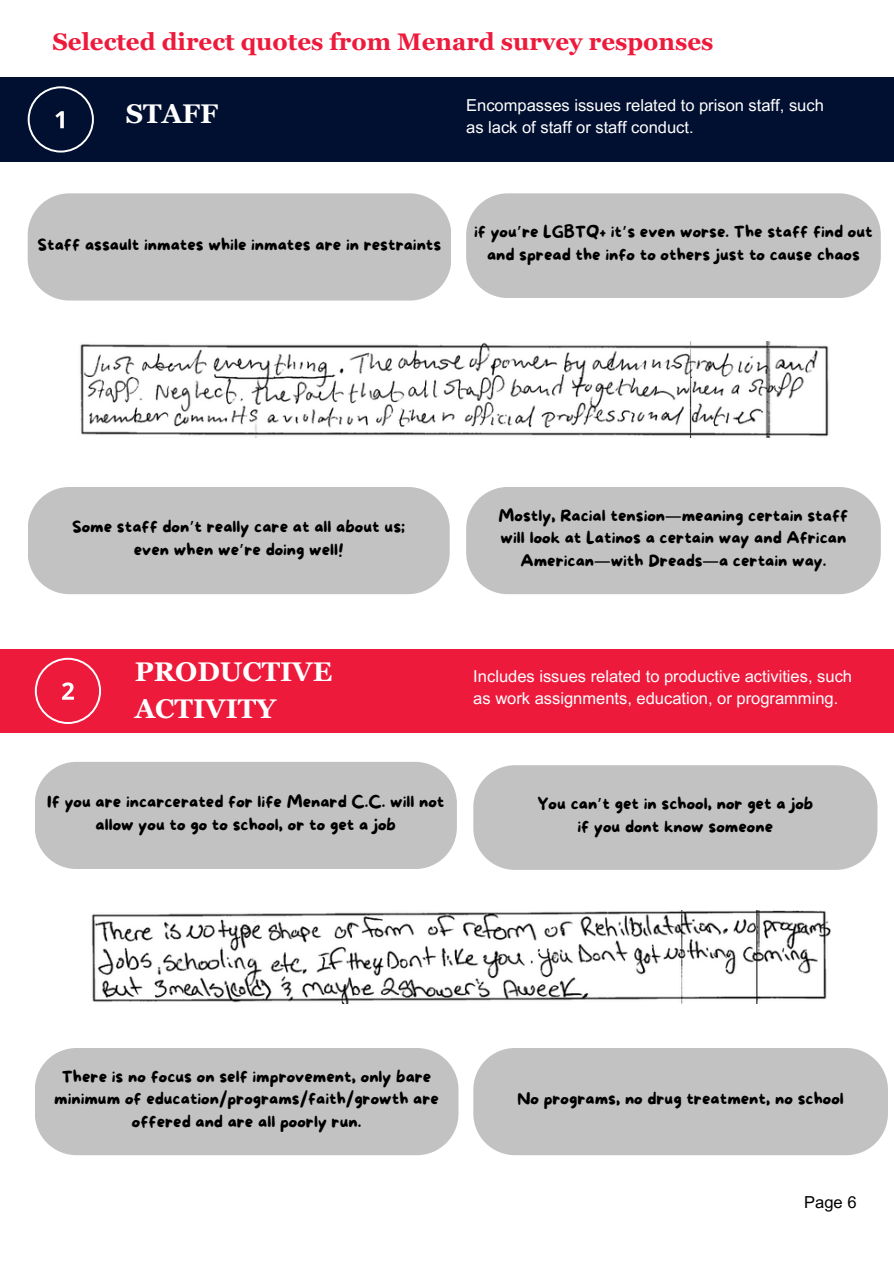
<style>
.page{position:relative;width:894px;height:1264px;background:#fff}
.page>*{position:absolute;margin:0;border:0;box-sizing:border-box;transform-origin:0 0}
.t1{font:700 27px/37.2px "Georgia Pro";color:#fff}
.t2{font:700 24px "Georgia Pro";color:#ed1a3c}
.t3{font:16.5px/22.5px "More Sugar";color:#000;text-align:center}
.t4{font:16.5px/22.5px "Arial MT Pro";color:#fff}
.t5{font:16.5px "Arial MT Pro";color:#000}
.s1{font-family:"Noto Sans Gurmukhi"}
</style>
<div class="page">
<div style="left:0;top:78px;width:893px;height:83px;background:#010f30"></div>
<svg style="left:28px;top:86px;width:66px;height:66px;background:#1c2846"></svg>
<div style="left:466px;top:193px;width:414px;height:105px;background:#c2c2c2"></div>
<div style="left:28px;top:193px;width:423px;height:107px;background:#c2c2c2"></div>
<div style="left:28px;top:487px;width:421px;height:107px;background:#c2c2c2"></div>
<div style="left:466px;top:487px;width:414px;height:107px;background:#c2c2c2"></div>
<div style="left:0;top:649px;width:893px;height:83px;background:#ed1a3c"></div>
<svg style="left:35px;top:657px;width:66px;height:67px;background:#ee3452"></svg>
<div style="left:35px;top:762px;width:421px;height:107px;background:#c2c2c2"></div>
<div style="left:473px;top:765px;width:404px;height:104px;background:#c2c2c2"></div>
<div style="left:35px;top:1048px;width:423px;height:107px;background:#c2c2c2"></div>
<div style="left:473px;top:1048px;width:414px;height:107px;background:#c2c2c2"></div>
<img style="left:80px;top:341px;width:749px;height:96px">
<img style="left:91px;top:910px;width:739px;height:93px">
<h2 class="t2" style="left:52px;top:28px;width:662px">Selected direct quotes from Menard survey responses</h2>
<h1 class="t1" style="left:126px;top:95px;width:94px">STAFF</h1>
<p class="t4" style="left:466px;top:96px;width:359px">Encompasses issues related to prison staff, such as lack of staff or staff conduct.</p>
<p class="t3" style="left:38px;top:234px;width:405px">Staff assault inmates while inmates are in restraints</p>
<p class="t3" style="left:474px;top:222px;width:400px">if you<span class="s1">’</span>re LGBTQ+ it<span class="s1">’</span>s even worse. The staff find out and spread the info to others just to cause chaos</p>
<p class="t3" style="left:72px;top:516px;width:334px">Some staff don<span class="s1">’</span>t really care at all about us; even when we<span class="s1">’</span>re doing well!</p>
<p class="t3" style="left:498px;top:505px;width:351px">Mostly, Racial tension<span class="s1">—</span>meaning certain staff will look at Latinos a certain way and African<br>American<span class="s1">—</span>with Dreads<span class="s1">—</span>a certain way.</p>
<h1 class="t1" style="left:135px;top:652px;width:199px">PRODUCTIVE<br>ACTIVITY</h1>
<p class="t4" style="left:473px;top:667px;width:380px">Includes issues related to productive activities, such as work assignments, education, or programming.</p>
<p class="t3" style="left:47px;top:791px;width:398px">If you are incarcerated for life Menard C.C. will not allow you to go to school, or to get a job</p>
<p class="t3" style="left:537px;top:793px;width:277px">You can<span class="s1">’</span>t get in school, nor get a job if you dont know someone</p>
<p class="t3" style="left:54px;top:1066px;width:386px">There is no focus on self improvement, only bare minimum of education/programs/faith/growth are offered and are all poorly run.</p>
<p class="t3" style="left:517px;top:1088px;width:328px">No programs, no drug treatment, no school</p>
<p class="t5" style="left:804px;top:1195px;width:54px">Page 6</p>
</div>
